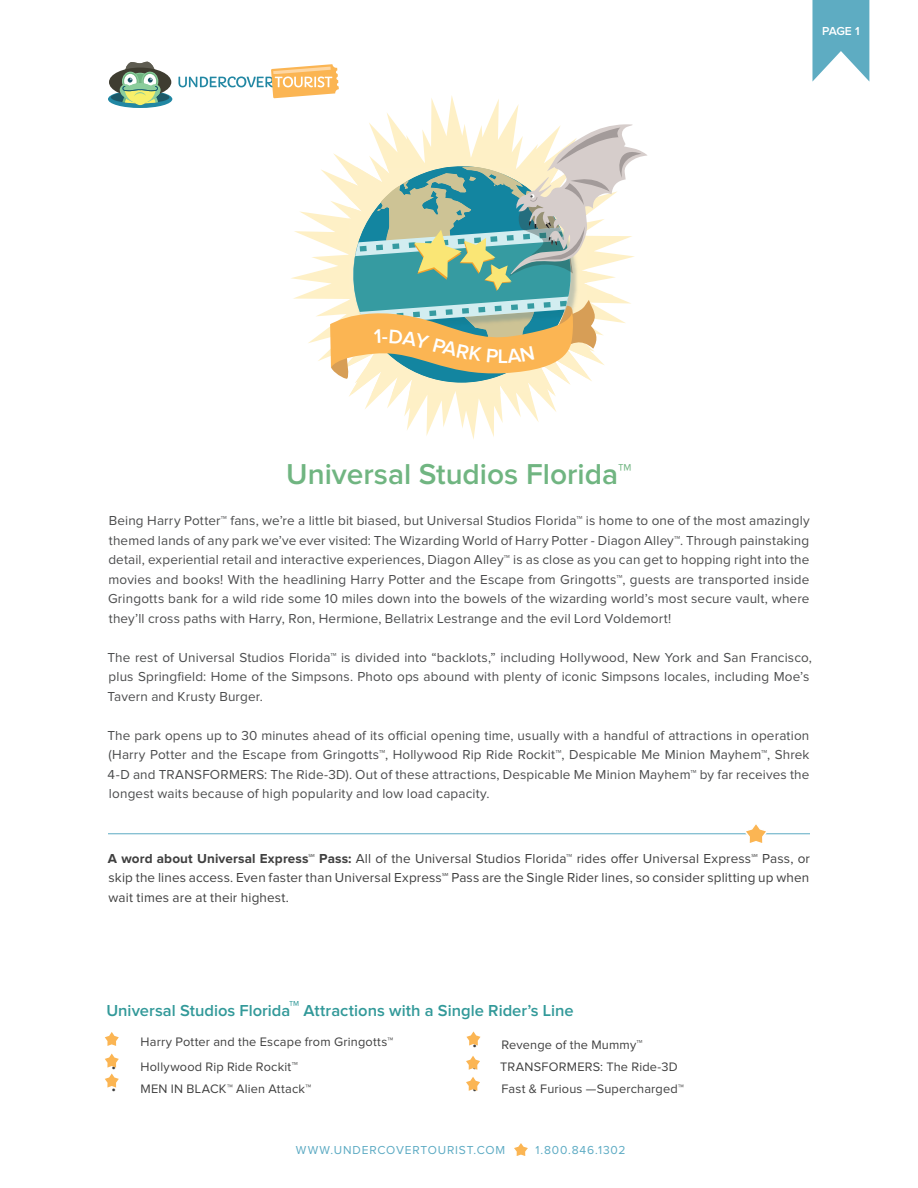
<style>
.page{position:relative;width:918px;height:1188px;background:#fff}
.page>*{position:absolute;margin:0;border:0;box-sizing:border-box;transform-origin:0 0}
.t1{font:600 29.85px "Proxima Nova";color:#70b581}
.t2{font:600 20.25px "Proxima Nova";color:#fff}
.t3{font:600 16.5px "Proxima Nova";letter-spacing:.005em;color:#329999}
.t4{font:13.5px/19.5px "Proxima Nova";letter-spacing:.01em;color:#4b4c4d;text-align:justify}
.t5{font:13.5px/19.5px "Proxima Nova";letter-spacing:.01em;color:#404040;text-align:justify}
.t6{font:12.75px "Proxima Nova";letter-spacing:.015em;color:#404040}
.t7{font:12px "Proxima Nova";letter-spacing:.07em;color:#5caac3}
.t8{font:600 12px "Proxima Nova";color:#fff}
.s1{font-weight:700}
.s2{color:#4b4c4d}
.s3{font-size:22.5px}
.s4{font-size:13.5px;color:#4b4c4d}
</style>
<div class="page">
<svg style="left:514px;top:1143px;width:14px;height:13px"></svg>
<svg style="left:812px;top:0;width:57px;height:82px"></svg>
<svg style="left:291px;top:95px;width:301px;height:344px"></svg>
<img style="left:349px;top:380px;width:238px;height:14px">
<svg style="left:108px;top:90px;width:64px;height:18px"></svg>
<div style="left:111px;top:91px;width:58px;height:12px;background:#1c5766;border-radius:50%"></div>
<div style="left:109px;top:68px;width:62px;height:29px;background:#3f3d31;border-radius:50%"></div>
<div style="left:120px;top:84px;width:11px;height:12px;background:#8bcd9c;border-radius:50%"></div>
<svg style="left:121px;top:62px;width:39px;height:42px"></svg>
<svg style="left:178px;top:64px;width:161px;height:34px"></svg>
<hr style="left:108px;top:833px;width:702px;height:1px;background:#5caac3">
<svg style="left:742px;top:824px;width:28px;height:19px"></svg>
<svg style="left:105px;top:1032px;width:14px;height:14px"></svg>
<svg style="left:105px;top:1054px;width:14px;height:14px"></svg>
<svg style="left:105px;top:1074px;width:14px;height:14px"></svg>
<svg style="left:466px;top:1031px;width:15px;height:15px"></svg>
<svg style="left:466px;top:1056px;width:14px;height:14px"></svg>
<svg style="left:466px;top:1077px;width:14px;height:14px"></svg>
<svg style="left:330px;top:124px;width:317px;height:256px"></svg>
<p class="t8" style="left:822px;top:26px;width:39px">PAGE 1</p>
<h2 class="t2" style="left:498px;top:347px;width:12px">L</h2>
<h1 class="t1" style="left:286px;top:461px;width:347px">Universal Studios Florida™</h1>
<p class="t4" style="left:108px;top:512px;width:703px">Being Harry Potter™ fans, we’re a little bit biased, but Universal Studios Florida™ is home to one of the most amazingly themed lands of any park we’ve ever visited: The Wizarding World of Harry Potter - Diagon Alley™. Through painstaking detail, experiential retail and interactive experiences, Diagon Alley™ is as close as you can get to hopping right into the movies and books! With the headlining Harry Potter and the Escape from Gringotts™, guests are transported inside Gringotts bank for a wild ride some 10 miles down into the bowels of the wizarding world’s most secure vault, where they’ll cross paths with Harry, Ron, Hermione, Bellatrix Lestrange and the evil Lord Voldemort!</p>
<p class="t4" style="left:107px;top:648px;width:706px;text-align:left">The rest of Universal Studios Florida™ is divided into “backlots,” including Hollywood, New York and San Francisco, plus Springfield: Home of the Simpsons. Photo ops abound with plenty of iconic Simpsons locales, including Moe’s<br>Tavern and Krusty Burger.</p>
<p class="t4" style="left:107px;top:726px;width:704px">The park opens up to 30 minutes ahead of its official opening time, usually with a handful of attractions in operation (Harry Potter and the Escape from Gringotts™, Hollywood Rip Ride Rockit™, Despicable Me Minion Mayhem™, Shrek 4-D and TRANSFORMERS: The Ride-3D). Out of these attractions, Despicable Me Minion Mayhem™ by far receives the longest waits because of high popularity and low load capacity.</p>
<p class="t5" style="left:108px;top:849px;width:704px"><span class="s1">A word about Universal Express℠ Pass:</span> All of the Universal Studios Florida<span class="s2">™</span> rides offer Universal Express℠ Pass, or skip the lines access. Even faster than Universal Express℠ Pass are the Single Rider lines, so consider splitting up when wait times are at their highest.</p>
<p class="t3" style="left:106px;top:1003px;width:469px">Universal Studios Florida<span class="s3">™</span> Attractions with a Single Rider’s Line</p>
<p class="t6" style="left:111px;top:1036px;width:283px">• Harry Potter and the Escape from Gringotts™</p>
<p class="t6" style="left:111px;top:1061px;width:188px">• Hollywood Rip Ride Rockit<span class="s4">™</span></p>
<p class="t6" style="left:111px;top:1083px;width:201px">• MEN IN BLACK™ Alien Attack™</p>
<p class="t6" style="left:472px;top:1039px;width:172px">• Revenge of the Mummy<span class="s4">™</span></p>
<p class="t6" style="left:472px;top:1061px;width:207px">• TRANSFORMERS: The Ride-3D</p>
<p class="t6" style="left:472px;top:1083px;width:213px">• Fast &amp; Furious —Supercharged™</p>
<p class="t7" style="left:296px;top:1145px;width:211px">WWW.UNDERCOVERTOURIST.COM</p>
<p class="t7" style="left:536px;top:1145px;width:91px">1.800.846.1302</p>
</div>
